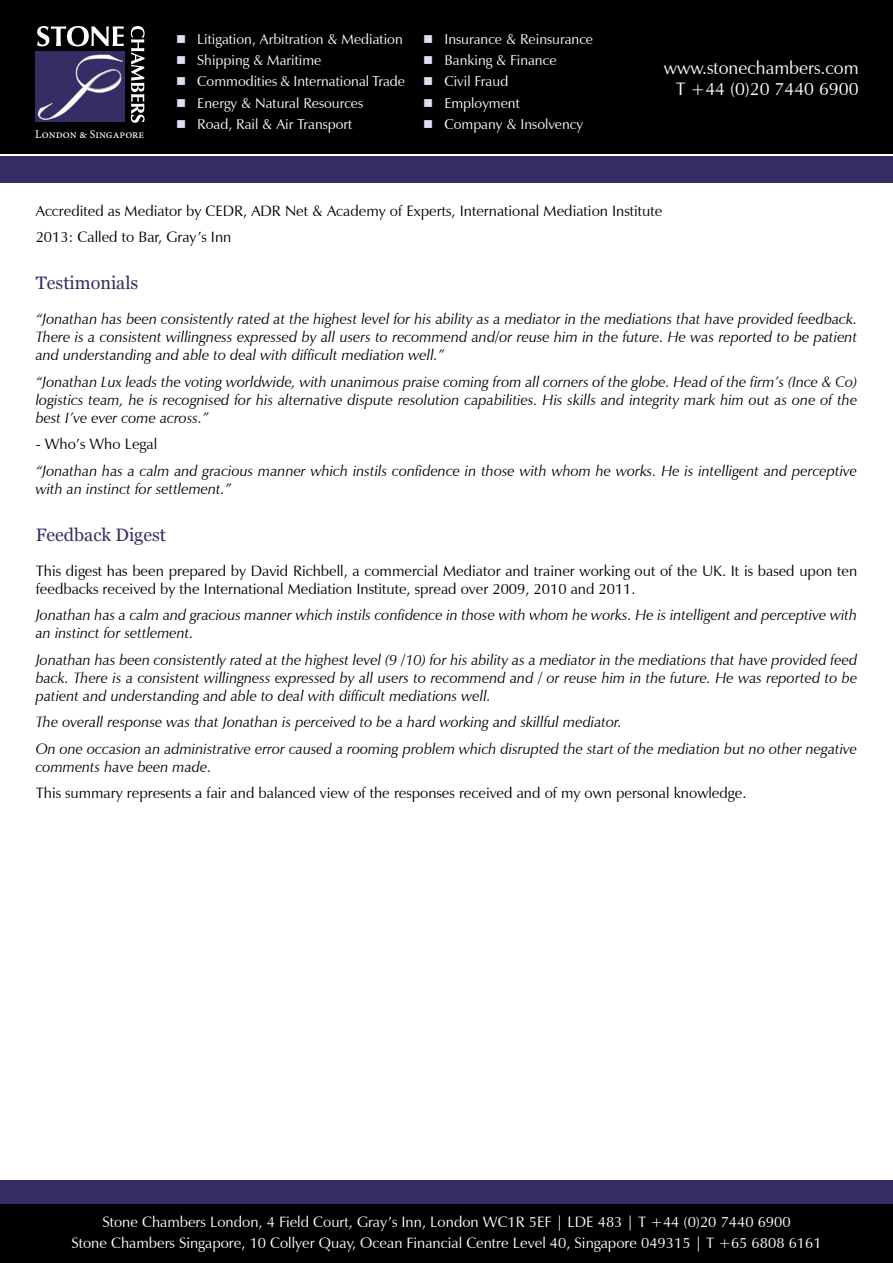
<style>
.page{position:relative;width:893px;height:1263px;background:#fff}
.page>*{position:absolute;margin:0;border:0;box-sizing:border-box;transform-origin:0 0}
.t1{font:18px/21.6px "Zapf Humanist 601 BT";color:#fff;text-align:right}
.t2{font:18px "Georgia";color:#362c66}
.t3{font:italic 15px/18px "Zapf Humanist 601 BT";color:#000;text-align:justify}
.t4{font:15px/26.5px "Zapf Humanist 601 BT";color:#000}
.t5{font:15px/21px "Zapf Humanist 601 BT";color:#fff;text-align:center}
.t6{font:14.25px/21.3px "Zapf Humanist 601 BT";color:#fff}
.t7{font:12px "Minion Pro";color:#fff}
</style>
<div class="page">
<div style="left:0;top:1203px;width:893px;height:60px;background:#000"></div>
<div style="left:0;top:1180px;width:893px;height:24px;background:#362c66"></div>
<div style="left:0;top:0;width:893px;height:153px;background:#000"></div>
<div style="left:36px;top:51px;width:89px;height:71px;background:#362c66"></div>
<svg style="left:37px;top:26px;width:87px;height:20px"></svg>
<svg style="left:131px;top:26px;width:14px;height:97px"></svg>
<svg style="left:37px;top:54px;width:86px;height:66px"></svg>
<div style="left:0;top:156px;width:893px;height:26px;background:#362c66"></div>
<p class="t7" style="left:35px;top:126px;width:110px">London &amp; Singapore</p>
<p class="t6" style="left:197px;top:28px;width:209px">Litigation, Arbitration &amp; Mediation<br>Shipping &amp; Maritime<br>Commodities &amp; International Trade<br>Energy &amp; Natural Resources<br>Road, Rail &amp; Air Transport</p>
<p class="t6" style="left:444px;top:28px;width:150px">Insurance &amp; Reinsurance<br>Banking &amp; Finance<br>Civil Fraud<br>Employment<br>Company &amp; Insolvency</p>
<p class="t1" style="left:664px;top:57px;width:196px">www.stonechambers.com<br>T +44 (0)20 7440 6900</p>
<p class="t4" style="left:36px;top:197px;width:628px">Accredited as Mediator by CEDR, ADR Net &amp; Academy of Experts, International Mediation Institute<br>2013: Called to Bar, Gray’s Inn</p>
<p class="t2" style="left:36px;top:272px;width:104px">Testimonials</p>
<p class="t3" style="left:36px;top:310px;width:823px">“Jonathan has been consistently rated at the highest level for his ability as a mediator in the mediations that have provided feedback.<br>There is a consistent willingness expressed by all users to recommend and/or reuse him in the future. He was reported to be patient and understanding and able to deal with difficult mediation well.”</p>
<p class="t3" style="left:36px;top:373px;width:823px">“Jonathan Lux leads the voting worldwide, with unanimous praise coming from all corners of the globe. Head of the firm’s (Ince &amp; Co) logistics team, he is recognised for his alternative dispute resolution capabilities. His skills and integrity mark him out as one of the best I’ve ever come across.”</p>
<p class="t4" style="left:36px;top:431px;width:123px">- Who’s Who Legal</p>
<p class="t3" style="left:36px;top:462px;width:823px">“Jonathan has a calm and gracious manner which instils confidence in those with whom he works. He is intelligent and perceptive with an instinct for settlement.”</p>
<p class="t2" style="left:36px;top:524px;width:132px">Feedback Digest</p>
<p class="t4" style="left:36px;top:562px;width:823px;line-height:18px">This digest has been prepared by David Richbell, a commercial Mediator and trainer working out of the UK. It is based upon ten feedbacks received by the International Mediation Institute, spread over 2009, 2010 and 2011.</p>
<p class="t3" style="left:36px;top:606px;width:823px">Jonathan has a calm and gracious manner which instils confidence in those with whom he works. He is intelligent and perceptive with an instinct for settlement.</p>
<p class="t3" style="left:36px;top:651px;width:823px">Jonathan has been consistently rated at the highest level (9 /10) for his ability as a mediator in the mediations that have provided feed back. There is a consistent willingness expressed by all users to recommend and / or reuse him in the future. He was reported to be patient and understanding and able to deal with difficult mediations well.</p>
<p class="t3" style="left:36px;top:709px;width:823px;line-height:26.5px">The overall response was that Jonathan is perceived to be a hard working and skillful mediator.<br>On one occasion an administrative error caused a rooming problem which disrupted the start of the mediation but no other negative</p>
<p class="t3" style="left:36px;top:758px;width:177px">comments have been made.</p>
<p class="t4" style="left:36px;top:780px;width:712px">This summary represents a fair and balanced view of the responses received and of my own personal knowledge.</p>
<p class="t5" style="left:71px;top:1211px;width:752px">Stone Chambers London, 4 Field Court, Gray’s Inn, London WC1R 5EF | LDE 483 | T +44 (0)20 7440 6900<br>Stone Chambers Singapore, 10 Collyer Quay, Ocean Financial Centre Level 40, Singapore 049315 | T +65 6808 6161</p>
</div>
